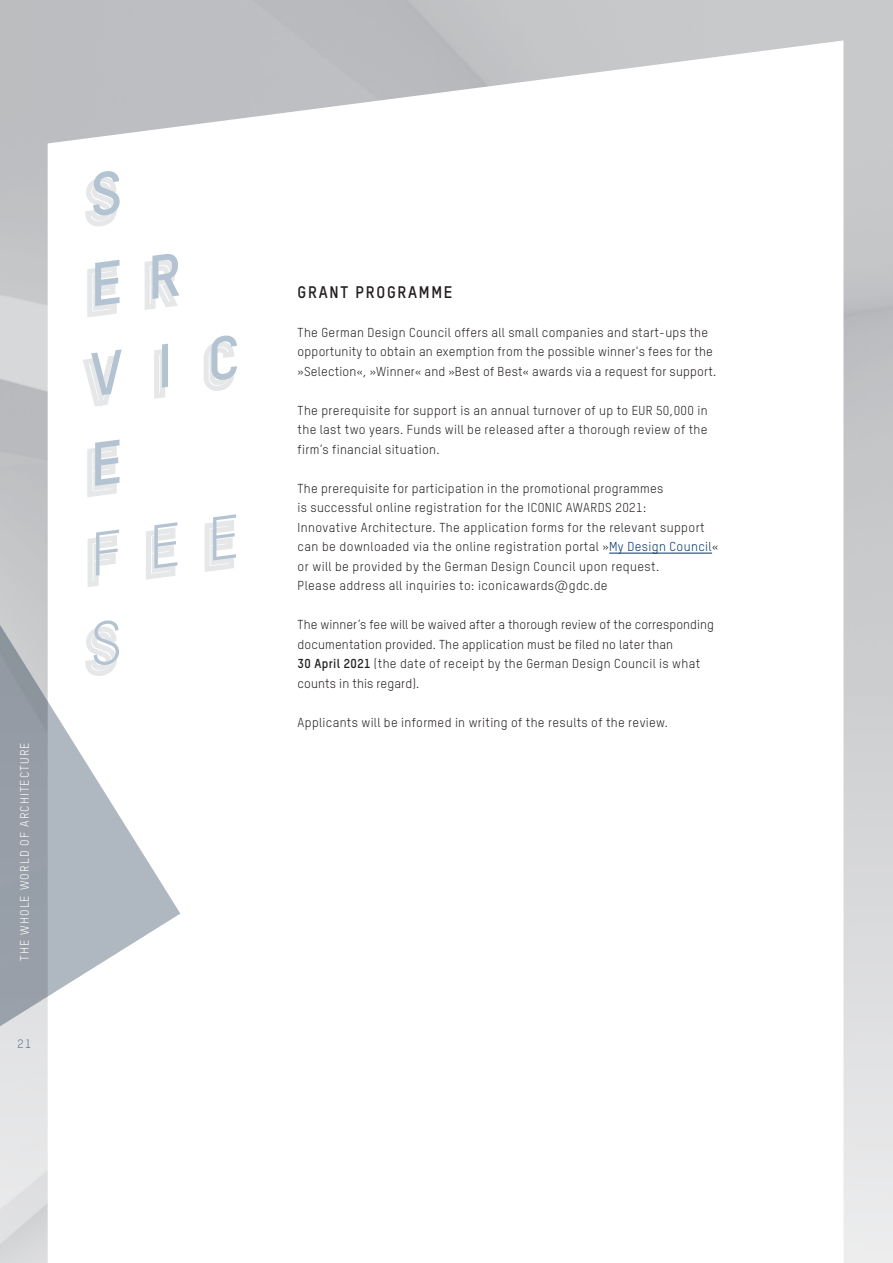
<style>
.page{position:relative;width:893px;height:1263px;background:#fff}
.page>*{position:absolute;margin:0;border:0;box-sizing:border-box;transform-origin:0 0}
.Headline_DE_Tstar_11{font:700 16.5px "TSTARPRO";letter-spacing:.1em;color:#231f20}
.Text_DE_Tstar_8_5_Pt{font:12.75px/19.5px "TSTARPRO";letter-spacing:.025em;color:#231f20}
.t1{font:12px "TSTARPRO";letter-spacing:.1em;color:#fff}
.t2{font:12px "TSTARPRO";color:#4f7396}
.s1{color:#033769}
.s2{font-weight:700}
</style>
<div class="page">
<img style="left:0;top:0;width:893px;height:1263px">
<svg style="left:0;top:612px;width:180px;height:485px"></svg>
<hr style="left:609px;top:553px;width:103px;height:1px;background:#033769">
<svg style="left:206px;top:334px;width:31px;height:56px"></svg>
<svg style="left:207px;top:514px;width:29px;height:55px"></svg>
<svg style="left:88px;top:169px;width:32px;height:56px"></svg>
<svg style="left:90px;top:252px;width:89px;height:63px"></svg>
<svg style="left:86px;top:349px;width:36px;height:56px"></svg>
<svg style="left:90px;top:440px;width:30px;height:54px"></svg>
<svg style="left:88px;top:529px;width:31px;height:146px"></svg>
<svg style="left:157px;top:344px;width:11px;height:52px"></svg>
<svg style="left:148px;top:522px;width:29px;height:55px"></svg>
<p class="t1" style="left:17px;top:961px;width:220px;rotate:-90deg">THE WHOLE WORLD OF ARCHITECTURE</p>
<p class="t2" style="left:18px;top:1036px;width:15px">21</p>
<p class="Headline_DE_Tstar_11" style="left:298px;top:281px;width:156px">GRANT PROGRAMME</p>
<p class="Text_DE_Tstar_8_5_Pt" style="left:298px;top:322px;width:418px">The German Design Council offers all small companies and start-ups the opportunity to obtain an exemption from the possible winner's fees for the »Selection«, »Winner« and »Best of Best« awards via a request for support.</p>
<p class="Text_DE_Tstar_8_5_Pt" style="left:298px;top:400px;width:412px;text-align:justify">The prerequisite for support is an annual turnover of up to EUR 50,000 in the last two years. Funds will be released after a thorough review of the firm’s financial situation.</p>
<p class="Text_DE_Tstar_8_5_Pt" style="left:298px;top:478px;width:422px">The prerequisite for participation in the promotional programmes<br>is successful online registration for the ICONIC AWARDS 2021:<br>Innovative Architecture. The application forms for the relevant support can be downloaded via the online registration portal »<span class="s1">My Design Council</span>« or will be provided by the German Design Council upon request.<br>Please address all inquiries to: iconicawards@gdc.de</p>
<p class="Text_DE_Tstar_8_5_Pt" style="left:298px;top:615px;width:418px">The winner’s fee will be waived after a thorough review of the corresponding documentation provided. The application must be filed no later than<br><span class="s2">30 April 2021</span> (the date of receipt by the German Design Council is what counts in this regard).</p>
<p class="Text_DE_Tstar_8_5_Pt" style="left:298px;top:712px;width:370px">Applicants will be informed in writing of the results of the review.</p>
</div>
